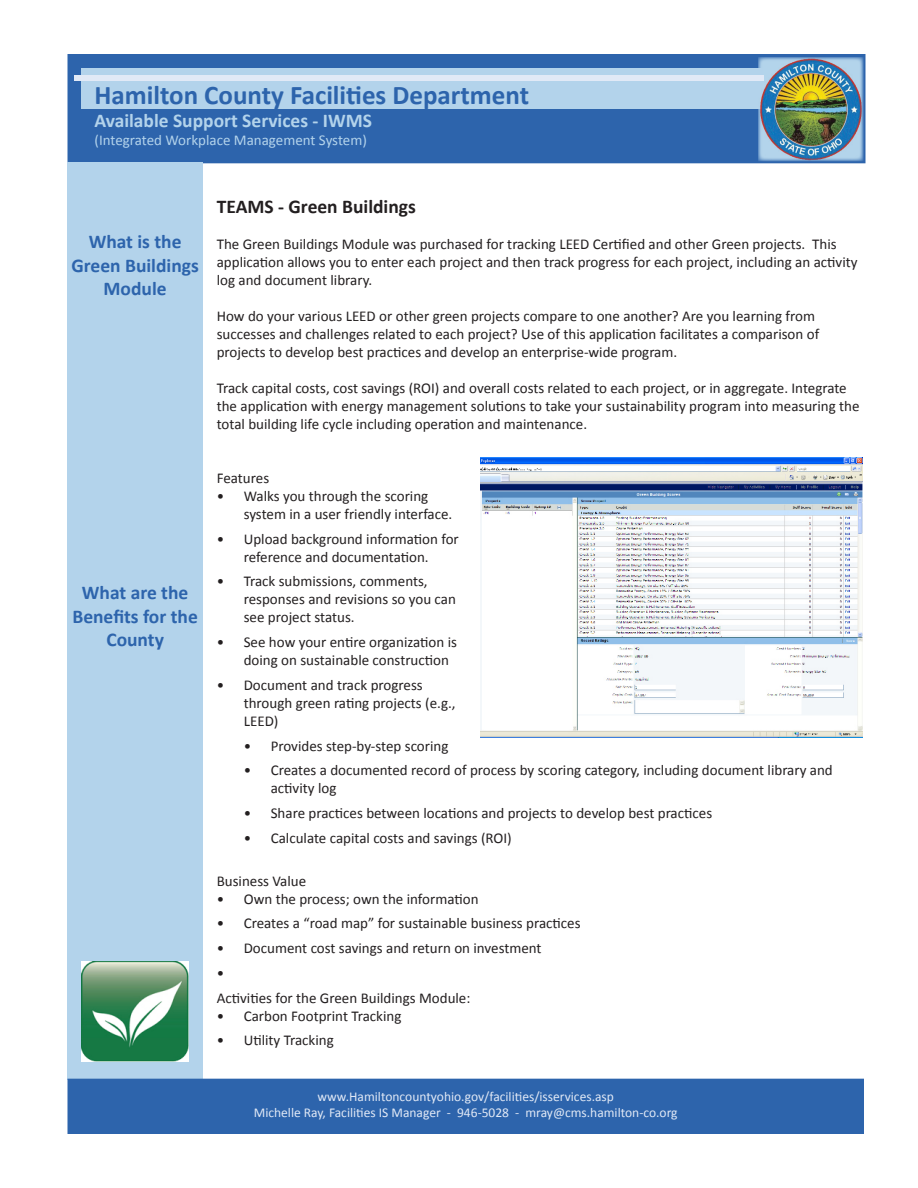
<style>
.page{position:relative;width:918px;height:1188px;background:#fff}
.page>*{position:absolute;margin:0;border:0;box-sizing:border-box;transform-origin:0 0}
.t1{font:700 27px "Calibri";color:#2d64ac}
.t2{font:700 19.5px/23.4px "Calibri";color:#2d64ac;text-align:center}
.t3{font:700 19.5px "Calibri";color:#b3d3eb}
.t4{font:700 19.5px "Calibri";color:#231f20}
.t5{font:15px/18px "Calibri";color:#231f20}
.t6{font:15px "Calibri";color:#b3d3eb}
.t7{font:13.5px/16.2px "Calibri";color:#e1e9f6;text-align:center}
</style>
<div class="page">
<div style="left:68px;top:54px;width:798px;height:109px;background:#2d64ac"></div>
<div style="left:81px;top:68px;width:717px;height:41px;background:#b3d3eb"></div>
<div style="left:67px;top:163px;width:136px;height:917px;background:#b3d3eb"></div>
<img style="left:758px;top:57px;width:105px;height:104px">
<div style="left:74px;top:75px;width:690px;height:6px;background:#e1e9f6"></div>
<div style="left:68px;top:1079px;width:796px;height:55px;background:#2d64ac"></div>
<img style="left:81px;top:962px;width:108px;height:100px">
<img style="left:480px;top:458px;width:382px;height:279px">
<h1 class="t1" style="left:94px;top:78px;width:436px">Hamilton County Facilities Department</h1>
<h2 class="t3" style="left:94px;top:109px;width:279px">Available Support Services - IWMS</h2>
<p class="t6" style="left:94px;top:131px;width:274px">(Integrated Workplace Management System)</p>
<p class="t2" style="left:71px;top:229px;width:129px">What is the<br>Green Buildings<br>Module</p>
<p class="t2" style="left:72px;top:580px;width:127px">What are the<br>Benefits for the<br>County</p>
<p class="t4" style="left:217px;top:194px;width:201px">TEAMS - Green Buildings</p>
<p class="t5" style="left:217px;top:234px;width:642px">The Green Buildings Module was purchased for tracking LEED Certified and other Green projects. This application allows you to enter each project and then track progress for each project, including an activity log and document library.</p>
<p class="t5" style="left:217px;top:306px;width:604px">How do your various LEED or other green projects compare to one another? Are you learning from successes and challenges related to each project? Use of this application facilitates a comparison of projects to develop best practices and develop an enterprise-wide program.</p>
<p class="t5" style="left:217px;top:378px;width:644px">Track capital costs, cost savings (ROI) and overall costs related to each project, or in aggregate. Integrate the application with energy management solutions to take your sustainability program into measuring the total building life cycle including operation and maintenance.</p>
<p class="t5" style="left:217px;top:468px;width:54px">Features</p>
<p class="t5" style="left:244px;top:486px;width:210px;text-indent:-27px">• Walks you through the scoring system in a user friendly interface.</p>
<p class="t5" style="left:217px;top:529px;width:244px;text-align:center">• Upload background information for reference and documentation.</p>
<p class="t5" style="left:244px;top:572px;width:214px;text-indent:-27px">• Track submissions, comments, responses and revisions so you can see project status.</p>
<p class="t5" style="left:244px;top:632px;width:215px;text-indent:-27px">• See how your entire organization is doing on sustainable construction</p>
<p class="t5" style="left:244px;top:675px;width:213px;text-indent:-27px">• Document and track progress through green rating projects (e.g.,<br>LEED)</p>
<p class="t5" style="left:244px;top:736px;width:206px">• Provides step-by-step scoring</p>
<p class="t5" style="left:271px;top:761px;width:564px;text-indent:-27px">• Creates a documented record of process by scoring category, including document library and activity log</p>
<p class="t5" style="left:244px;top:803px;width:470px">• Share practices between locations and projects to develop best practices</p>
<p class="t5" style="left:244px;top:828px;width:270px">• Calculate capital costs and savings (ROI)</p>
<p class="t5" style="left:217px;top:871px;width:91px">Business Value</p>
<p class="t5" style="left:217px;top:889px;width:263px">• Own the process; own the information</p>
<p class="t5" style="left:217px;top:914px;width:365px">• Creates a “road map” for sustainable business practices</p>
<p class="t5" style="left:217px;top:938px;width:326px">• Document cost savings and return on investment</p>
<p class="t5" style="left:217px;top:963px;width:9px">•</p>
<p class="t5" style="left:217px;top:988px;width:255px">Activities for the Green Buildings Module:</p>
<p class="t5" style="left:217px;top:1006px;width:186px">• Carbon Footprint Tracking</p>
<p class="t5" style="left:217px;top:1031px;width:119px">• Utility Tracking</p>
<p class="t7" style="left:254px;top:1088px;width:425px">www.Hamiltoncountyohio.gov/facilities/isservices.asp<br>Michelle Ray, Facilities IS Manager - 946-5028 - mray@cms.hamilton-co.org</p>
</div>
